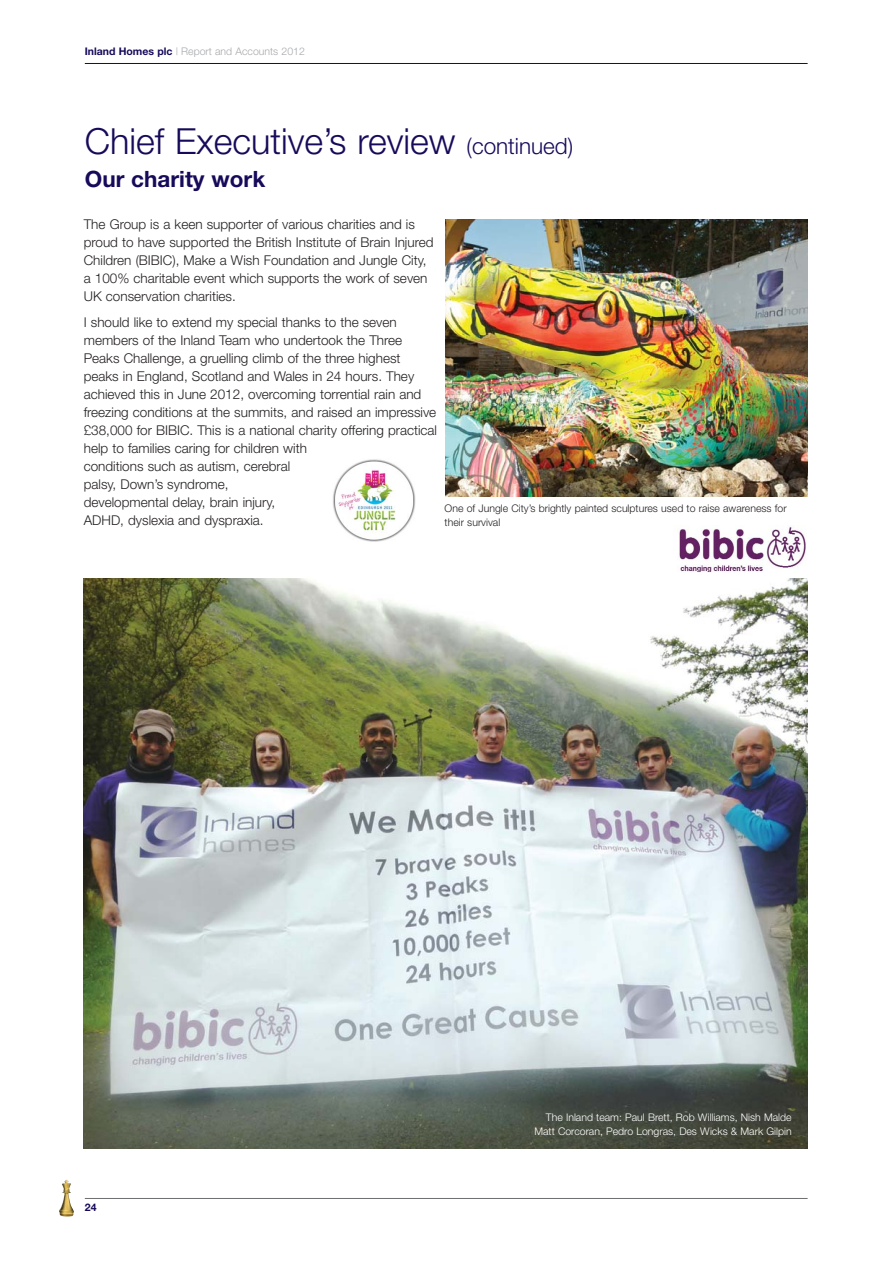
<style>
.page{position:relative;width:893px;height:1263px;background:#fff}
.page>*{position:absolute;margin:0;border:0;box-sizing:border-box;transform-origin:0 0}
.t1{font:300 36px "Helvetica Neue";color:#160a5a}
.t2{font:700 22.5px "Helvetica Neue";color:#160a5a}
.t3{font:300 13.5px/18px "Helvetica Neue";color:#231f20}
.t4{font:300 10.5px/13.5px "Helvetica Neue";color:#fff;text-align:right}
.t5{font:300 10.5px/13.5px "Helvetica Neue";color:#231f20}
.t6{font:300 10.5px "Helvetica Neue";color:#a7a9ac}
.t7{font:700 10.5px "Helvetica Neue";color:#160a5a}
.s1{font-weight:700;color:#160a5a}
.s2{font-size:22.5px}
</style>
<div class="page">
<hr style="left:85px;top:63px;width:722px;height:1px;background:#160a5a">
<hr style="left:85px;top:1198px;width:722px;height:1px;background:#6c6e70">
<img style="left:59px;top:1180px;width:15px;height:37px">
<img style="left:84px;top:578px;width:723px;height:571px">
<img style="left:445px;top:219px;width:362px;height:277px">
<img style="left:332px;top:459px;width:84px;height:83px">
<img style="left:679px;top:526px;width:127px;height:47px">
<p class="t6" style="left:85px;top:48px;width:221px"><span class="s1">Inland Homes plc</span> | Report and Accounts 2012</p>
<h1 class="t1" style="left:85px;top:128px;width:490px">Chief Executive’s review <span class="s2">(continued)</span></h1>
<h2 class="t2" style="left:85px;top:171px;width:182px">Our charity work</h2>
<p class="t3" style="left:84px;top:216px;width:351px">The Group is a keen supporter of various charities and is proud to have supported the British Institute of Brain Injured Children (BIBIC), Make a Wish Foundation and Jungle City, a 100% charitable event which supports the work of seven UK conservation charities.</p>
<p class="t3" style="left:84px;top:315px;width:355px">I should like to extend my special thanks to the seven members of the Inland Team who undertook the Three Peaks Challenge, a gruelling climb of the three highest peaks in England, Scotland and Wales in 24 hours. They achieved this in June 2012, overcoming torrential rain and freezing conditions at the summits, and raised an impressive £38,000 for BIBIC. This is a national charity offering practical help to families caring for children with<br>conditions such as autism, cerebral<br>palsy, Down’s syndrome,<br>developmental delay, brain injury,<br>ADHD, dyslexia and dyspraxia.</p>
<p class="t5" style="left:445px;top:503px;width:343px">One of Jungle City’s brightly painted sculptures used to raise awareness for their survival</p>
<p class="t7" style="left:85px;top:1203px;width:13px">24</p>
<p class="t4" style="left:534px;top:1112px;width:259px">The Inland team: Paul Brett, Rob Williams, Nish Malde<br>Matt Corcoran, Pedro Longras, Des Wicks &amp; Mark Gilpin</p>
</div>
